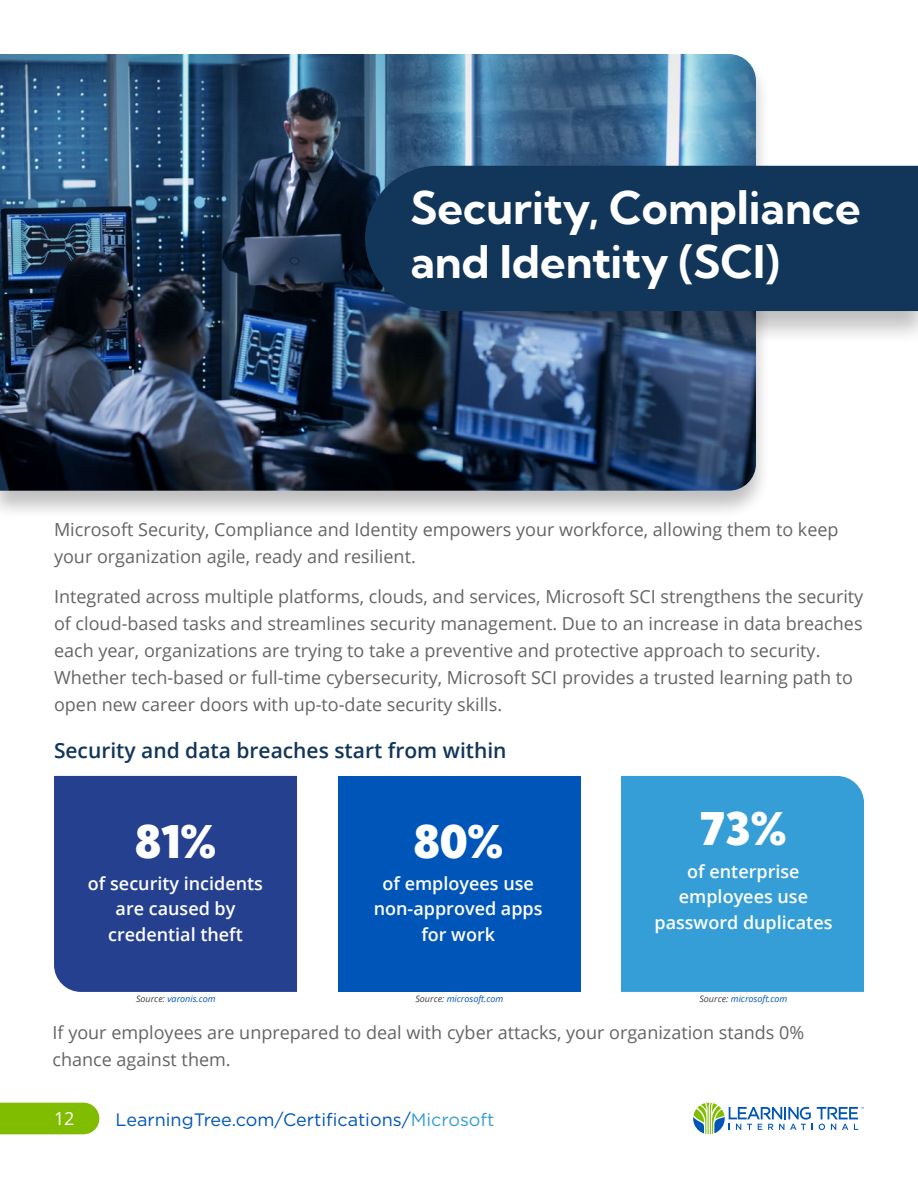
<style>
.page{position:relative;width:918px;height:1188px;background:#fff}
.page>*{position:absolute;margin:0;border:0;box-sizing:border-box;transform-origin:0 0}
.t1{font:700 45px/54px "Kumbh Sans";color:#fff}
.t2{font:900 45px "Kumbh Sans";color:#fff}
.t3{font:600 21px "Open Sans";color:#123659}
.t4{font:18px/27px "Open Sans";color:#636466}
.t5{font:600 18px/25.5px "Open Sans";color:#fff;text-align:center}
.t6{font:18px "Gotham";color:#0055b8}
.t7{font:18px "Open Sans";color:#fff}
.t8{font:italic 9px "Open Sans";color:#0055b8}
.s1{color:#404042}
.s2{color:#369ed6}
</style>
<div class="page">
<div style="left:0;top:1103px;width:99px;height:31px;background:#80bc00"></div>
<svg style="left:693px;top:1103px;width:171px;height:31px"></svg>
<div style="left:0;top:52px;width:772px;height:467px;background:#000;opacity:.25"></div>
<img style="left:0;top:54px;width:756px;height:437px">
<div style="left:348px;top:164px;width:570px;height:181px;background:#000;opacity:.25"></div>
<div style="left:365px;top:166px;width:553px;height:145px;background:#123659"></div>
<div style="left:338px;top:776px;width:243px;height:216px;background:#0055b8"></div>
<div style="left:54px;top:776px;width:243px;height:216px;background:#25408f"></div>
<div style="left:621px;top:776px;width:243px;height:216px;background:#369ed6"></div>
<h1 class="t1" style="left:410px;top:181px;width:452px">Security, Compliance and Identity (SCI)</h1>
<p class="t4" style="left:54px;top:515px;width:786px">Microsoft Security, Compliance and Identity empowers your workforce, allowing them to keep your organization agile, ready and resilient.</p>
<p class="t4" style="left:54px;top:583px;width:811px">Integrated across multiple platforms, clouds, and services, Microsoft SCI strengthens the security of cloud-based tasks and streamlines security management. Due to an increase in data breaches each year, organizations are trying to take a preventive and protective approach to security.<br>Whether tech-based or full-time cybersecurity, Microsoft SCI provides a trusted learning path to open new career doors with up-to-date security skills.</p>
<p class="t3" style="left:54px;top:736px;width:454px">Security and data breaches start from within</p>
<h1 class="t2" style="left:135px;top:813px;width:82px">81%</h1>
<p class="t5" style="left:88px;top:870px;width:177px">of security incidents are caused by credential theft</p>
<h1 class="t2" style="left:414px;top:813px;width:91px">80%</h1>
<p class="t5" style="left:374px;top:870px;width:170px">of employees use non-approved apps for work</p>
<h1 class="t2" style="left:701px;top:801px;width:87px">73%</h1>
<p class="t5" style="left:654px;top:858px;width:180px">of enterprise employees use password duplicates</p>
<p class="t8" style="left:136px;top:992px;width:81px"><span class="s1">Source:</span> varonis.com</p>
<p class="t8" style="left:415px;top:992px;width:90px"><span class="s1">Source:</span> microsoft.com</p>
<p class="t8" style="left:699px;top:992px;width:90px"><span class="s1">Source:</span> microsoft.com</p>
<p class="t4" style="left:53px;top:1018px;width:753px">If your employees are unprepared to deal with cyber attacks, your organization stands 0% chance against them.</p>
<p class="t7" style="left:54px;top:1106px;width:22px">12</p>
<p class="t6" style="left:116px;top:1108px;width:380px">LearningTree.com/Certifications/<span class="s2">Microsoft</span></p>
</div>
